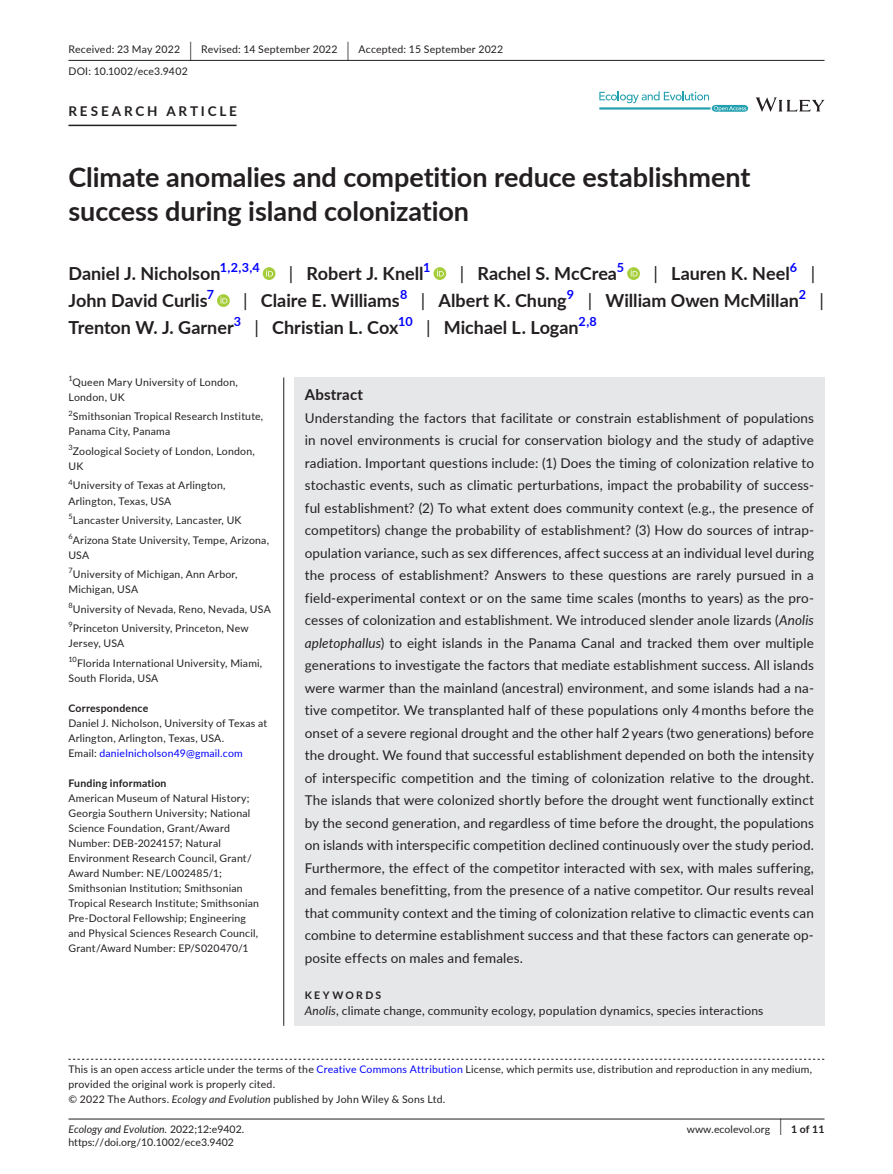
<style>
.page{position:relative;width:893px;height:1174px;background:#fff}
.page>*{position:absolute;margin:0;border:0;box-sizing:border-box;transform-origin:0 0}
.t1{font:700 27px/34.5px "Lato";color:#231f20}
.t2{font:700 18px "Lato";color:#231f20}
.t3{font:18px "Lato";color:#231f20}
.t4{font:700 15px "Lato";letter-spacing:.015em;color:#231f20}
.t5{font:13.5px/22.5px "Lato";letter-spacing:.01em;color:#231f20;text-align:justify}
.t6{font:700 13.5px "Lato";letter-spacing:.21em;color:#231f20}
.t7{font:700 12.6px "Lato";color:#00f}
.t8{font:12px "Lato";letter-spacing:.015em;color:#231f20}
.t9{font:10.5px/15px "Lato";letter-spacing:.02em;color:#231f20}
.t10{font:10.5px "Lato";color:#231f20}
.t11{font:700 10.5px "Lato";letter-spacing:.02em;color:#231f20}
.t12{font:italic 10.5px "Lato";color:#231f20}
.t13{font:700 10.5px "Lato";letter-spacing:.22em;color:#231f20}
.t14{font:7.35px "Lato";color:#231f20}
.s1{font-size:19.65px}
.s2{font-weight:400}
.s3{color:#00f}
.s4{font-style:italic}
.s5{font-style:normal}
.s6{font-weight:400;font-size:17.4px}
</style>
<div class="page">
<hr style="left:68px;top:1118px;width:756px;height:1px;background:#231f20">
<svg style="left:756px;top:97px;width:68px;height:15px"></svg>
<svg style="left:599px;top:91px;width:149px;height:21px"></svg>
<hr style="left:68px;top:60px;width:756px;height:1px;background:#231f20">
<hr style="left:68px;top:125px;width:169px;height:1px;background:#231f20">
<svg style="left:263px;top:267px;width:12px;height:13px"></svg>
<svg style="left:266px;top:269px;width:7px;height:7px"></svg>
<svg style="left:433px;top:267px;width:13px;height:13px"></svg>
<svg style="left:437px;top:269px;width:7px;height:7px"></svg>
<svg style="left:627px;top:267px;width:13px;height:13px"></svg>
<svg style="left:631px;top:269px;width:7px;height:7px"></svg>
<svg style="left:217px;top:294px;width:13px;height:13px"></svg>
<svg style="left:220px;top:296px;width:7px;height:7px"></svg>
<svg style="left:68px;top:1058px;width:756px;height:1px"></svg>
<div style="left:294px;top:377px;width:530px;height:648px;background:#e6e7e9"></div>
<hr style="left:283px;top:377px;width:1px;height:648px;background:#231f20">
<p class="t9" style="left:68px;top:38px;width:436px;line-height:21.8px">Received: 23 May 2022 <span class="s1">|</span> Revised: 14 September 2022 <span class="s1">|</span> Accepted: 15 September 2022<br>DOI: 10.1002/ece3.9402</p>
<p class="t6" style="left:68px;top:101px;width:170px">RESEARCH ARTICLE</p>
<h1 class="t1" style="left:68px;top:159px;width:683px">Climate anomalies and competition reduce establishment success during island colonization</h1>
<h2 class="t2" style="left:68px;top:260px;width:154px">Daniel J. Nicholson</h2>
<p class="t7" style="left:220px;top:258px;width:41px">1,2,3,4</p>
<h2 class="t2" style="left:289px;top:260px;width:136px"><span class="s2">|</span> Robert J. Knell</h2>
<p class="t7" style="left:423px;top:258px;width:9px">1</p>
<h2 class="t2" style="left:460px;top:260px;width:159px"><span class="s2">|</span> Rachel S. McCrea</h2>
<p class="t7" style="left:617px;top:258px;width:9px">5</p>
<h2 class="t2" style="left:653px;top:260px;width:138px"><span class="s2">|</span> Lauren K. Neel</h2>
<p class="t7" style="left:790px;top:258px;width:9px">6</p>
<h2 class="t3" style="left:811px;top:260px;width:6px">|</h2>
<h2 class="t2" style="left:68px;top:287px;width:141px">John David Curlis</h2>
<p class="t7" style="left:207px;top:285px;width:9px">7</p>
<h2 class="t2" style="left:243px;top:287px;width:158px"><span class="s2">|</span> Claire E. Williams</h2>
<p class="t7" style="left:400px;top:285px;width:9px">8</p>
<h2 class="t2" style="left:421px;top:287px;width:147px"><span class="s2">|</span> Albert K. Chung</h2>
<p class="t7" style="left:567px;top:285px;width:9px">9</p>
<h2 class="t2" style="left:588px;top:287px;width:213px"><span class="s2">|</span> William Owen McMillan</h2>
<p class="t7" style="left:799px;top:285px;width:9px">2</p>
<h2 class="t3" style="left:820px;top:287px;width:6px">|</h2>
<h2 class="t2" style="left:68px;top:314px;width:167px">Trenton W. J. Garner</h2>
<p class="t7" style="left:234px;top:312px;width:9px">3</p>
<h2 class="t2" style="left:255px;top:314px;width:145px"><span class="s2">|</span> Christian L. Cox</h2>
<p class="t7" style="left:398px;top:312px;width:16px">10</p>
<h2 class="t2" style="left:426px;top:314px;width:154px"><span class="s2">|</span> Michael L. Logan</h2>
<p class="t7" style="left:579px;top:312px;width:20px">2,8</p>
<p class="t14" style="left:68px;top:373px;width:6px">1</p>
<p class="t9" style="left:68px;top:374px;width:171px;text-indent:4px">Queen Mary University of London,<br>London, UK</p>
<p class="t9" style="left:68px;top:409px;width:196px"><sup>2</sup>Smithsonian Tropical Research Institute,<br>Panama City, Panama</p>
<p class="t9" style="left:68px;top:443px;width:188px"><sup>3</sup>Zoological Society of London, London,<br>UK</p>
<p class="t9" style="left:68px;top:478px;width:159px"><sup>4</sup>University of Texas at Arlington,<br>Arlington, Texas, USA</p>
<p class="t9" style="left:68px;top:510px;width:202px;line-height:19.5px"><sup>5</sup>Lancaster University, Lancaster, UK<br><sup>6</sup>Arizona State University, Tempe, Arizona,</p>
<p class="t9" style="left:68px;top:544px;width:170px;line-height:19.5px">USA<br><sup>7</sup>University of Michigan, Ann Arbor,</p>
<p class="t9" style="left:68px;top:579px;width:204px;line-height:19.5px">Michigan, USA<br><sup>8</sup>University of Nevada, Reno, Nevada, USA<br><sup>9</sup>Princeton University, Princeton, New</p>
<p class="t9" style="left:68px;top:633px;width:195px;line-height:19.5px">Jersey, USA<br><sup>10</sup>Florida International University, Miami,</p>
<p class="t9" style="left:68px;top:670px;width:91px">South Florida, USA</p>
<p class="t11" style="left:68px;top:700px;width:81px">Correspondence</p>
<p class="t9" style="left:68px;top:715px;width:200px">Daniel J. Nicholson, University of Texas at<br>Arlington, Arlington, Texas, USA.<br>Email: <span class="s3">danielnicholson49@gmail.com</span></p>
<p class="t11" style="left:68px;top:775px;width:100px">Funding information</p>
<p class="t9" style="left:68px;top:790px;width:192px">American Museum of Natural History; Georgia Southern University; National Science Foundation, Grant/Award Number: DEB-2024157; Natural Environment Research Council, Grant/ Award Number: NE/L002485/1; Smithsonian Institution; Smithsonian Tropical Research Institute; Smithsonian Pre-Doctoral Fellowship; Engineering and Physical Sciences Research Council, Grant/Award Number: EP/S020470/1</p>
<p class="t4" style="left:305px;top:383px;width:60px">Abstract</p>
<p class="t5" style="left:305px;top:406px;width:511px">Understanding the factors that facilitate or constrain establishment of populations in novel environments is crucial for conservation biology and the study of adaptive radiation. Important questions include: (1) Does the timing of colonization relative to stochastic events, such as climatic perturbations, impact the probability of success&shy;ful establishment? (2) To what extent does community context (e.g., the presence of competitors) change the probability of establishment? (3) How do sources of intrap&shy;opulation variance, such as sex differences, affect success at an individual level during the process of establishment? Answers to these questions are rarely pursued in a field-experimental context or on the same time scales (months to years) as the pro&shy;cesses of colonization and establishment. We introduced slender anole lizards (<span class="s4">Anolis apletophallus</span>) to eight islands in the Panama Canal and tracked them over multiple generations to investigate the factors that mediate establishment success. All islands were warmer than the mainland (ancestral) environment, and some islands had a na&shy;tive competitor. We transplanted half of these populations only 4 months before the onset of a severe regional drought and the other half 2 years (two generations) before the drought. We found that successful establishment depended on both the intensity of interspecific competition and the timing of colonization relative to the drought.<br>The islands that were colonized shortly before the drought went functionally extinct by the second generation, and regardless of time before the drought, the populations on islands with interspecific competition declined continuously over the study period.<br>Furthermore, the effect of the competitor interacted with sex, with males suffering, and females benefitting, from the presence of a native competitor. Our results reveal that community context and the timing of colonization relative to climactic events can combine to determine establishment success and that these factors can generate op&shy;posite effects on males and females.</p>
<p class="t13" style="left:305px;top:987px;width:78px">KEYWORDS</p>
<p class="t8" style="left:305px;top:1002px;width:460px"><span class="s4">Anolis</span>, climate change, community ecology, population dynamics, species interactions</p>
<p class="t9" style="left:68px;top:1061px;width:745px">This is an open access article under the terms of the <span class="s3">Creative Commons Attribution</span> License, which permits use, distribution and reproduction in any medium, provided the original work is properly cited.<br>© 2022 The Authors. <span class="s4">Ecology and Evolution</span> published by John Wiley &amp; Sons Ltd.</p>
<p class="t12" style="left:68px;top:1121px;width:177px">Ecology and Evolution. <span class="s5">2022;12:e9402.</span></p>
<p class="t11" style="left:779px;top:1121px;width:46px"><span class="s6">|</span> 1 of 11</p>
<p class="t10" style="left:68px;top:1135px;width:167px">https://doi.org/10.1002/ece3.9402</p>
<p class="t10" style="left:687px;top:1121px;width:85px">www.ecolevol.org</p>
</div>
